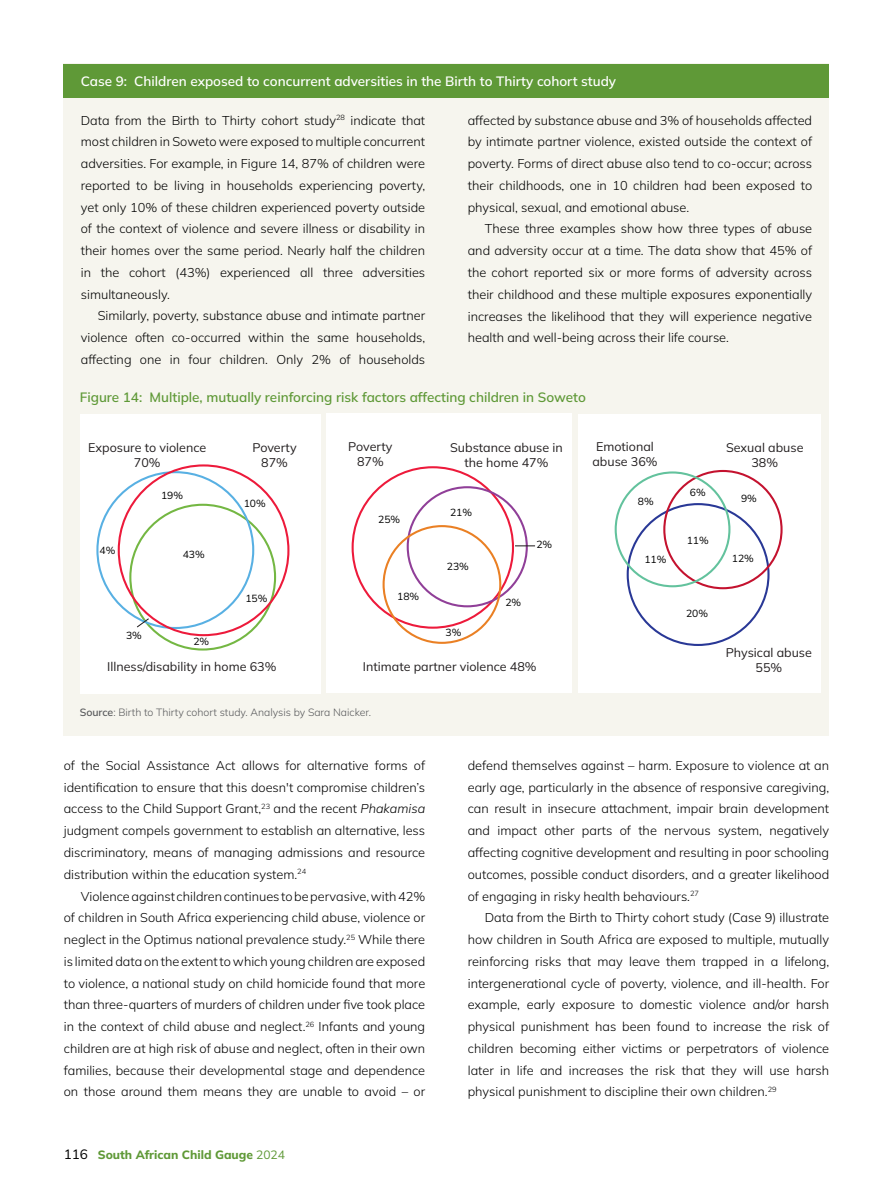
<style>
.page{position:relative;width:893px;height:1191px;background:#fff}
.page>*{position:absolute;margin:0;border:0;box-sizing:border-box;transform-origin:0 0}
.t1{font:600 13.5px "Mulish";color:#fff}
.t2{font:600 13.5px "Mulish";color:#5f9937}
.t3{font:300 12.75px/21.8px "Mulish";color:#000;text-align:justify}
.t4{font:12.45px/15px "Mulish";color:#231f20;text-align:center}
.t5{font:800 12px "Mulish";color:#5f9937}
.t6{font:300 10.5px "Mulish";color:#58595b}
.t7{font:10.35px "Mulish";color:#000}
.s1{font-weight:600}
.s2{font-style:italic}
.s3{font-weight:400;font-size:13.5px;color:#000}
.s4{font-weight:400}
</style>
<div class="page">
<div style="left:64px;top:64px;width:765px;height:672px;background:#f6f5ee"></div>
<div style="left:64px;top:64px;width:765px;height:34px;background:#5f9937"></div>
<div style="left:578px;top:414px;width:243px;height:279px;background:#fff"></div>
<div style="left:326px;top:414px;width:246px;height:279px;background:#fff"></div>
<div style="left:80px;top:414px;width:240px;height:279px;background:#fff"></div>
<div style="left:407px;top:486px;width:121px;height:121px;border:2px solid #903f98;border-radius:50%"></div>
<div style="left:383px;top:525px;width:118px;height:119px;border:2px solid #ea8024;border-radius:50%"></div>
<div style="left:663px;top:470px;width:120px;height:119px;border:2px solid #c4122f;border-radius:50%"></div>
<div style="left:615px;top:471px;width:115px;height:116px;border:2px solid #63c29d;border-radius:50%"></div>
<svg style="left:515px;top:545px;width:20px;height:1px"></svg>
<svg style="left:136px;top:617px;width:14px;height:11px"></svg>
<p class="t1" style="left:81px;top:72px;width:537px">Case 9: Children exposed to concurrent adversities in the Birth to Thirty cohort study</p>
<p class="t3" style="left:81px;top:109px;width:346px">Data from the Birth to Thirty cohort study<sup>28</sup> indicate that most children in Soweto were exposed to multiple concurrent adversities. For example, in Figure 14, 87% of children were reported to be living in households experiencing poverty, yet only 10% of these children experienced poverty outside of the context of violence and severe illness or disability in their homes over the same period. Nearly half the children in the cohort (43%) experienced all three adversities simultaneously.</p>
<p class="t3" style="left:81px;top:305px;width:346px;text-indent:17px">Similarly, poverty, substance abuse and intimate partner violence often co-occurred within the same households, affecting one in four children. Only 2% of households</p>
<p class="t3" style="left:468px;top:109px;width:346px">affected by substance abuse and 3% of households affected by intimate partner violence, existed outside the context of poverty. Forms of direct abuse also tend to co-occur; across their childhoods, one in 10 children had been exposed to physical, sexual, and emotional abuse.</p>
<p class="t3" style="left:468px;top:218px;width:346px;text-indent:17px">These three examples show how three types of abuse and adversity occur at a time. The data show that 45% of the cohort reported six or more forms of adversity across their childhood and these multiple exposures exponentially increases the likelihood that they will experience negative health and well-being across their life course.</p>
<p class="t2" style="left:80px;top:387px;width:508px">Figure 14: Multiple, mutually reinforcing risk factors affecting children in Soweto</p>
<p class="t4" style="left:88px;top:439px;width:119px">Exposure to violence<br>70%</p>
<p class="t4" style="left:253px;top:439px;width:46px">Poverty<br>87%</p>
<p class="t7" style="left:161px;top:488px;width:23px">19%</p>
<p class="t7" style="left:244px;top:496px;width:23px">10%</p>
<p class="t4" style="left:348px;top:439px;width:46px">Poverty<br>87%</p>
<p class="t7" style="left:378px;top:512px;width:23px">25%</p>
<p class="t4" style="left:450px;top:440px;width:114px">Substance abuse in the home 47%</p>
<p class="t7" style="left:450px;top:505px;width:23px">21%</p>
<p class="t7" style="left:100px;top:543px;width:17px">4%</p>
<p class="t7" style="left:183px;top:547px;width:23px">43%</p>
<p class="t7" style="left:536px;top:537px;width:17px">2%</p>
<p class="t7" style="left:447px;top:559px;width:23px">23%</p>
<p class="t7" style="left:245px;top:591px;width:23px">15%</p>
<p class="t7" style="left:397px;top:589px;width:23px">18%</p>
<p class="t7" style="left:505px;top:595px;width:17px">2%</p>
<p class="t7" style="left:126px;top:628px;width:17px">3%</p>
<p class="t7" style="left:445px;top:625px;width:17px">3%</p>
<p class="t7" style="left:193px;top:634px;width:17px">2%</p>
<p class="t4" style="left:107px;top:658px;width:171px">Illness/disability in home 63%</p>
<p class="t4" style="left:363px;top:658px;width:175px">Intimate partner violence 48%</p>
<p class="t6" style="left:80px;top:705px;width:293px"><span class="s1">Source</span>: Birth to Thirty cohort study. Analysis by Sara Naicker.</p>
<p class="t4" style="left:592px;top:439px;width:67px">Emotional abuse 36%</p>
<p class="t7" style="left:638px;top:494px;width:17px">8%</p>
<p class="t7" style="left:644px;top:552px;width:23px">11%</p>
<p class="t7" style="left:690px;top:485px;width:17px">6%</p>
<p class="t7" style="left:687px;top:533px;width:23px">11%</p>
<p class="t4" style="left:726px;top:439px;width:79px">Sexual abuse<br>38%</p>
<p class="t7" style="left:741px;top:491px;width:17px">9%</p>
<p class="t7" style="left:732px;top:551px;width:23px">12%</p>
<p class="t7" style="left:686px;top:606px;width:23px">20%</p>
<p class="t4" style="left:726px;top:644px;width:88px">Physical abuse<br>55%</p>
<p class="t3" style="left:64px;top:754px;width:363px">of the Social Assistance Act allows for alternative forms of identification to ensure that this doesn't compromise children’s access to the Child Support Grant,<sup>23</sup> and the recent <span class="s2">Phakamisa </span>judgment compels government to establish an alternative, less discriminatory, means of managing admissions and resource distribution within the education system.<sup>24</sup></p>
<p class="t3" style="left:64px;top:884px;width:363px;text-indent:17px">Violence against children continues to be pervasive, with 42% of children in South Africa experiencing child abuse, violence or neglect in the Optimus national prevalence study.<sup>25</sup> While there is limited data on the extent to which young children are exposed to violence, a national study on child homicide found that more than three-quarters of murders of children under five took place in the context of child abuse and neglect.<sup>26</sup> Infants and young children are at high risk of abuse and neglect, often in their own families, because their developmental stage and dependence on those around them means they are unable to avoid – or</p>
<p class="t5" style="left:64px;top:1146px;width:223px"><span class="s3">116</span> South African Child Gauge <span class="s4">2024</span></p>
<p class="t3" style="left:468px;top:754px;width:363px">defend themselves against – harm. Exposure to violence at an early age, particularly in the absence of responsive caregiving, can result in insecure attachment, impair brain development and impact other parts of the nervous system, negatively affecting cognitive development and resulting in poor schooling outcomes, possible conduct disorders, and a greater likelihood of engaging in risky health behaviours.<sup>27</sup></p>
<p class="t3" style="left:468px;top:906px;width:363px;text-indent:17px">Data from the Birth to Thirty cohort study (Case 9) illustrate how children in South Africa are exposed to multiple, mutually reinforcing risks that may leave them trapped in a lifelong, intergenerational cycle of poverty, violence, and ill-health. For example, early exposure to domestic violence and/or harsh physical punishment has been found to increase the risk of children becoming either victims or perpetrators of violence later in life and increases the risk that they will use harsh physical punishment to discipline their own children.<sup>29</sup></p>
</div>
